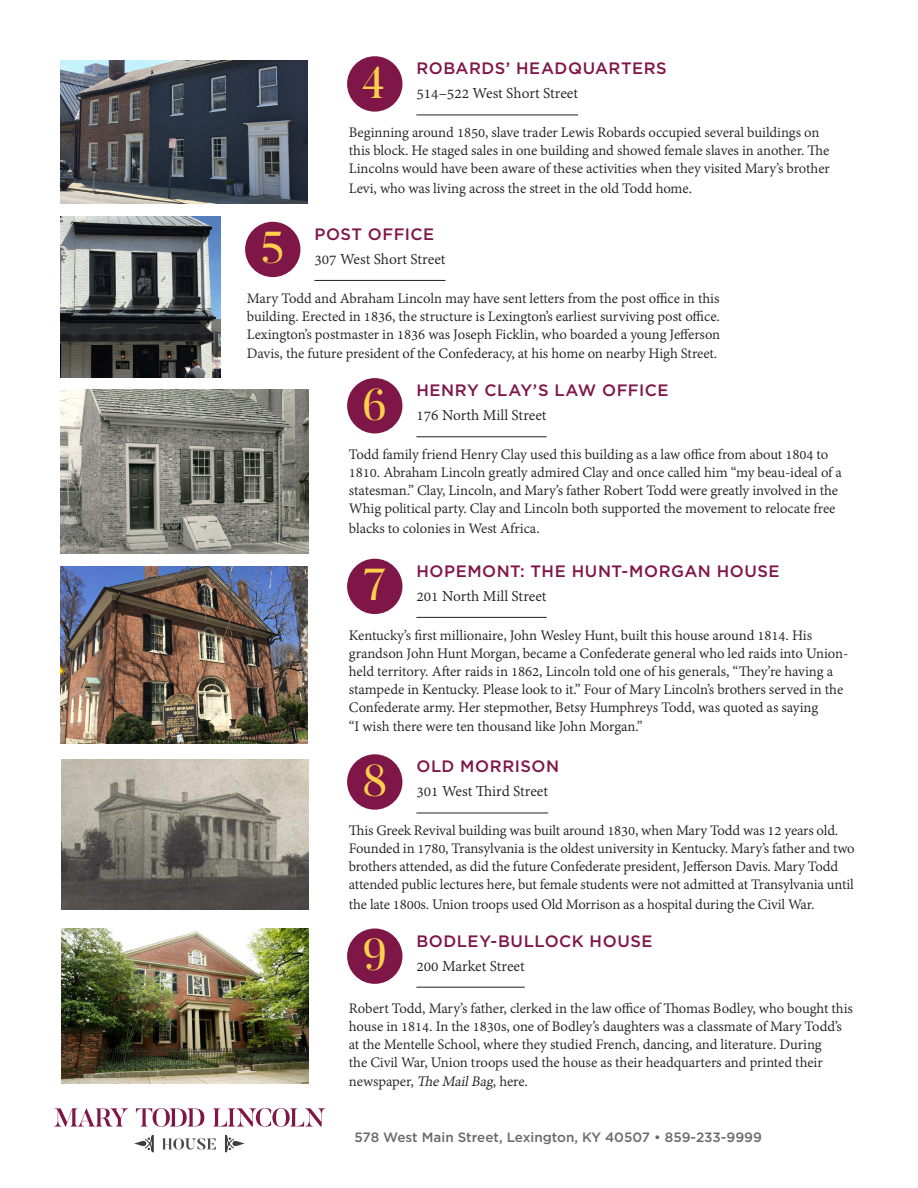
<style>
.page{position:relative;width:918px;height:1188px;background:#fff}
.page>*{position:absolute;margin:0;border:0;box-sizing:border-box;transform-origin:0 0}
.t1{font:44.4px "Butler";color:#fed04c}
.t2{font:500 16.5px/24px "Gotham";letter-spacing:.035em;color:#7f1648}
.t3{font:16.5px/24px "Adobe Devanagari";color:#231f20}
.t4{font:15.75px/18px "Adobe Devanagari";letter-spacing:-.005em;color:#231f20}
.t5{font:500 13.5px "Gotham";color:#69696c}
.s1{font-family:"Gotham";font-weight:500;color:#7f1648}
.s2{font-family:"Adobe Devanagari";font-weight:400;color:#231f20}
.s3{font-style:italic}
</style>
<div class="page">
<svg style="left:54px;top:1108px;width:271px;height:19px"></svg>
<svg style="left:162px;top:1138px;width:54px;height:12px"></svg>
<svg style="left:134px;top:1135px;width:20px;height:17px"></svg>
<svg style="left:225px;top:1135px;width:20px;height:17px"></svg>
<hr style="left:416px;top:115px;width:162px;height:1px;background:#231f20">
<hr style="left:314px;top:280px;width:132px;height:1px;background:#231f20">
<hr style="left:416px;top:436px;width:131px;height:1px;background:#231f20">
<hr style="left:416px;top:617px;width:131px;height:1px;background:#231f20">
<hr style="left:416px;top:813px;width:132px;height:1px;background:#231f20">
<hr style="left:416px;top:987px;width:109px;height:1px;background:#231f20">
<div style="left:347px;top:56px;width:55px;height:56px;background:#7f1648;border-radius:50%"></div>
<div style="left:245px;top:222px;width:55px;height:55px;background:#7f1648;border-radius:50%"></div>
<div style="left:347px;top:378px;width:55px;height:55px;background:#7f1648;border-radius:50%"></div>
<div style="left:347px;top:559px;width:55px;height:55px;background:#7f1648;border-radius:50%"></div>
<div style="left:347px;top:754px;width:55px;height:56px;background:#7f1648;border-radius:50%"></div>
<div style="left:347px;top:928px;width:55px;height:56px;background:#7f1648;border-radius:50%"></div>
<img style="left:61px;top:61px;width:246px;height:142px">
<img style="left:61px;top:216px;width:159px;height:161px">
<img style="left:61px;top:389px;width:247px;height:165px">
<img style="left:61px;top:567px;width:246px;height:176px">
<img style="left:61px;top:759px;width:247px;height:150px">
<img style="left:61px;top:928px;width:247px;height:155px">
<p class="t3" style="left:416px;top:59px;width:252px"><span class="s1">ROBARDS’ HEADQUARTERS<br></span>514–522 West Short Street</p>
<p class="t4" style="left:349px;top:125px;width:483px">Beginning around 1850, slave trader Lewis Robards occupied several buildings on this block. He staged sales in one building and showed female slaves in another. The<br>Lincolns would have been aware of these activities when they visited Mary’s brother</p>
<p class="t4" style="left:349px;top:180px;width:345px">Levi, who was living across the street in the old Todd home.</p>
<p class="t3" style="left:314px;top:224px;width:133px"><span class="s1">POST OFFICE<br></span>307 West Short Street</p>
<p class="t4" style="left:247px;top:290px;width:475px;text-align:justify">Mary Todd and Abraham Lincoln may have sent letters from the post office in this building. Erected in 1836, the structure is Lexington’s earliest surviving post office.<br>Lexington’s postmaster in 1836 was Joseph Ficklin, who boarded a young Jefferson</p>
<p class="t4" style="left:247px;top:346px;width:472px">Davis, the future president of the Confederacy, at his home on nearby High Street.</p>
<p class="t2" style="left:416px;top:378px;width:254px">HENRY CLAY’S LAW OFFICE<br><span class="s2">176 North Mill Street</span></p>
<p class="t4" style="left:349px;top:447px;width:495px">Todd family friend Henry Clay used this building as a law office from about 1804 to 1810. Abraham Lincoln greatly admired Clay and once called him “my beau-ideal of a statesman.” Clay, Lincoln, and Mary’s father Robert Todd were greatly involved in the Whig political party. Clay and Lincoln both supported the movement to relocate free</p>
<p class="t4" style="left:349px;top:520px;width:192px">blacks to colonies in West Africa.</p>
<p class="t2" style="left:416px;top:559px;width:365px">HOPEMONT: THE HUNT-MORGAN HOUSE<br><span class="s2">201 North Mill Street</span></p>
<p class="t4" style="left:349px;top:627px;width:501px">Kentucky’s first millionaire, John Wesley Hunt, built this house around 1814. His grandson John Hunt Morgan, became a Confederate general who led raids into Union&shy;held territory. After raids in 1862, Lincoln told one of his generals, “They’re having a stampede in Kentucky. Please look to it.” Four of Mary Lincoln’s brothers served in the Confederate army. Her stepmother, Betsy Humphreys Todd, was quoted as saying</p>
<p class="t4" style="left:349px;top:719px;width:295px">“I wish there were ten thousand like John Morgan.”</p>
<p class="t3" style="left:416px;top:757px;width:144px"><span class="s1">OLD MORRISON<br></span>301 West Third Street</p>
<p class="t4" style="left:349px;top:823px;width:507px">This Greek Revival building was built around 1830, when Mary Todd was 12 years old.<br>Founded in 1780, Transylvania is the oldest university in Kentucky. Mary’s father and two brothers attended, as did the future Confederate president, Jefferson Davis. Mary Todd attended public lectures here, but female students were not admitted at Transylvania until</p>
<p class="t4" style="left:349px;top:897px;width:467px">the late 1800s. Union troops used Old Morrison as a hospital during the Civil War.</p>
<p class="t2" style="left:416px;top:928px;width:238px">BODLEY-BULLOCK HOUSE<br><span class="s2">200 Market Street</span></p>
<p class="t4" style="left:349px;top:1000px;width:506px">Robert Todd, Mary’s father, clerked in the law office of Thomas Bodley, who bought this house in 1814. In the 1830s, one of Bodley’s daughters was a classmate of Mary Todd’s at the Mentelle School, where they studied French, dancing, and literature. During<br>the Civil War, Union troops used the house as their headquarters and printed their</p>
<p class="t4" style="left:349px;top:1074px;width:181px">newspaper, <span class="s3">TheMailBag</span>, here.</p>
<p class="t1" style="left:362px;top:54px;width:25px">4</p>
<p class="t1" style="left:261px;top:220px;width:25px">5</p>
<p class="t1" style="left:363px;top:376px;width:26px">6</p>
<p class="t1" style="left:363px;top:557px;width:26px">7</p>
<p class="t1" style="left:363px;top:752px;width:26px">8</p>
<p class="t1" style="left:363px;top:927px;width:25px">9</p>
<p class="t5" style="left:355px;top:1130px;width:409px">578 West Main Street, Lexington, KY 40507 • 859-233-9999</p>
</div>
